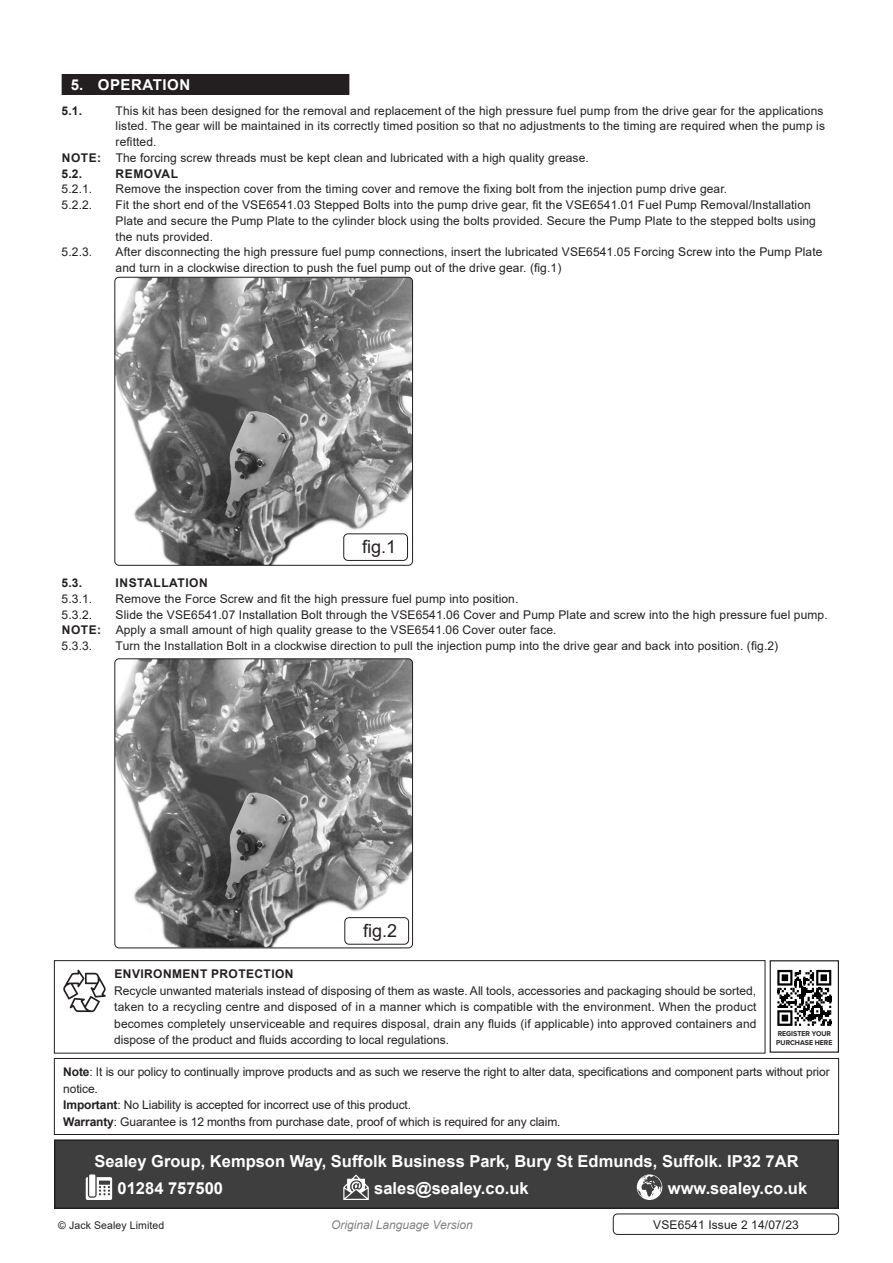
<style>
.page{position:relative;width:893px;height:1263px;background:#fff}
.page>*{position:absolute;margin:0;border:0;box-sizing:border-box;transform-origin:0 0}
.t1{font:18px "Arial";color:#231f20}
.Footer_Contact_Information{font:700 16.5px "Arial";color:#fff}
.t2{font:700 15px "Arial";letter-spacing:.035em;color:#fff}
.Enviroment_Protection_Body{font:12px/15.8px "Arial";letter-spacing:.01em;color:#231f20}
.Important_Notification_Body{font:12px/16.5px "Arial";letter-spacing:-.01em;color:#231f20}
.Body{font:12px "Arial";letter-spacing:.01em;color:#231f20}
.Enviroment_Protection_Header{font:700 12px "Arial";letter-spacing:.035em;color:#231f20}
.t3{font:italic 12px "Arial";color:#808285}
.Body__Footer{font:12px "Arial";letter-spacing:.01em;color:#231f20}
.Body__Justified__7pt{font:10.5px "Arial";letter-spacing:.01em;color:#231f20}
.t4{font:700 7.2px/8.4px "Proxima Nova";color:#231f20;scale:.96 1}
.s1{font-weight:700}
</style>
<div class="page">
<div style="left:62px;top:74px;width:287px;height:21px;background:#231f20"></div>
<img style="left:116px;top:277px;width:297px;height:287px">
<div style="left:114px;top:277px;width:299px;height:289px;border:1px solid #231f20;border-radius:4px"></div>
<div style="left:343px;top:533px;width:65px;height:28px;border:1px solid #231f20;border-radius:4px"></div>
<img style="left:116px;top:660px;width:297px;height:288px">
<div style="left:114px;top:658px;width:299px;height:290px;border:1px solid #231f20;border-radius:4px"></div>
<div style="left:344px;top:917px;width:65px;height:27px;border:1px solid #231f20;border-radius:4px"></div>
<div style="left:55px;top:1140px;width:783px;height:68px;background:#3e3e3f"></div>
<svg style="left:86px;top:1177px;width:26px;height:23px"></svg>
<div style="left:89px;top:1174px;width:6px;height:22px;background:#fff"></div>
<svg style="left:343px;top:1174px;width:26px;height:26px"></svg>
<svg style="left:637px;top:1174px;width:25px;height:26px"></svg>
<div style="left:54px;top:1139px;width:785px;height:70px;border:2px solid #231f20"></div>
<div style="left:54px;top:960px;width:711px;height:93px;border:1px solid #231f20"></div>
<svg style="left:63px;top:970px;width:43px;height:42px"></svg>
<div style="left:54px;top:1058px;width:785px;height:77px;border:1px solid #231f20"></div>
<div style="left:613px;top:1213px;width:226px;height:22px;border:1px solid #231f20;border-radius:4px"></div>
<svg style="left:778px;top:969px;width:54px;height:57px"></svg>
<svg style="left:777px;top:970px;width:54px;height:56px"></svg>
<div style="left:770px;top:960px;width:69px;height:93px;border:1px solid #231f20"></div>
<p class="t2" style="left:71px;top:74px;width:121px">5. OPERATION</p>
<p class="Enviroment_Protection_Header" style="left:62px;top:102px;width:22px">5.1.</p>
<p class="Enviroment_Protection_Body" style="left:116px;top:102px;width:711px">This kit has been designed for the removal and replacement of the high pressure fuel pump from the drive gear for the applications listed. The gear will be maintained in its correctly timed position so that no adjustments to the timing are required when the pump is refitted.</p>
<p class="Body" style="left:62px;top:149px;width:528px"><span class="s1">NOTE:</span> The forcing screw threads must be kept clean and lubricated with a high quality grease.</p>
<p class="Enviroment_Protection_Header" style="left:62px;top:165px;width:22px">5.2.</p>
<p class="Enviroment_Protection_Header" style="left:116px;top:165px;width:64px">REMOVAL</p>
<p class="Enviroment_Protection_Body" style="left:62px;top:181px;width:32px">5.2.1.</p>
<p class="Enviroment_Protection_Body" style="left:116px;top:181px;width:613px">Remove the inspection cover from the timing cover and remove the fixing bolt from the injection pump drive gear.</p>
<p class="Enviroment_Protection_Body" style="left:62px;top:197px;width:32px">5.2.2.</p>
<p class="Enviroment_Protection_Body" style="left:116px;top:197px;width:702px">Fit the short end of the VSE6541.03 Stepped Bolts into the pump drive gear, fit the VSE6541.01 Fuel Pump Removal/Installation<br>Plate and secure the Pump Plate to the cylinder block using the bolts provided. Secure the Pump Plate to the stepped bolts using the nuts provided.</p>
<p class="Enviroment_Protection_Body" style="left:62px;top:244px;width:32px">5.2.3.</p>
<p class="Enviroment_Protection_Body" style="left:116px;top:244px;width:708px">After disconnecting the high pressure fuel pump connections, insert the lubricated VSE6541.05 Forcing Screw into the Pump Plate and turn in a clockwise direction to push the fuel pump out of the drive gear. (fig.1)</p>
<p class="t1" style="left:362px;top:535px;width:36px">fig.1</p>
<p class="Enviroment_Protection_Header" style="left:62px;top:574px;width:22px">5.3.</p>
<p class="Enviroment_Protection_Header" style="left:116px;top:574px;width:94px">INSTALLATION</p>
<p class="Enviroment_Protection_Body" style="left:62px;top:591px;width:32px">5.3.1.</p>
<p class="Enviroment_Protection_Body" style="left:116px;top:591px;width:404px">Remove the Force Screw and fit the high pressure fuel pump into position.</p>
<p class="Enviroment_Protection_Body" style="left:62px;top:606px;width:32px">5.3.2.</p>
<p class="Enviroment_Protection_Body" style="left:116px;top:606px;width:714px">Slide the VSE6541.07 Installation Bolt through the VSE6541.06 Cover and Pump Plate and screw into the high pressure fuel pump.</p>
<p class="Body" style="left:62px;top:622px;width:496px"><span class="s1">NOTE:</span> Apply a small amount of high quality grease to the VSE6541.06 Cover outer face.</p>
<p class="Enviroment_Protection_Body" style="left:62px;top:638px;width:32px">5.3.3.</p>
<p class="Enviroment_Protection_Body" style="left:116px;top:638px;width:664px">Turn the Installation Bolt in a clockwise direction to pull the injection pump into the drive gear and back into position. (fig.2)</p>
<p class="t1" style="left:363px;top:918px;width:36px">fig.2</p>
<p class="Enviroment_Protection_Header" style="left:114px;top:965px;width:181px">ENVIRONMENT PROTECTION</p>
<p class="Enviroment_Protection_Body" style="left:114px;top:982px;width:644px;line-height:16.5px;text-align:justify">Recycle unwanted materials instead of disposing of them as waste. All tools, accessories and packaging should be sorted, taken to a recycling centre and disposed of in a manner which is compatible with the environment. When the product becomes completely unserviceable and requires disposal, drain any fluids (if applicable) into approved containers and dispose of the product and fluids according to local regulations.</p>
<p class="Important_Notification_Body" style="left:63px;top:1063px;width:768px"><span class="s1">Note</span>: It is our policy to continually improve products and as such we reserve the right to alter data, specifications and component parts without prior notice.</p>
<p class="Important_Notification_Body" style="left:63px;top:1096px;width:349px"><span class="s1">Important</span>: No Liability is accepted for incorrect use of this product.</p>
<p class="Important_Notification_Body" style="left:63px;top:1113px;width:499px"><span class="s1">Warranty</span>: Guarantee is 12 months from purchase date, proof of which is required for any claim.</p>
<p class="t4" style="left:776px;top:1029px;width:60px">REGISTER YOUR<br>PURCHASE HERE</p>
<p class="Footer_Contact_Information" style="left:94px;top:1149px;width:706px">Sealey Group, Kempson Way, Suffolk Business Park, Bury St Edmunds, Suffolk. IP32 7AR</p>
<p class="Footer_Contact_Information" style="left:118px;top:1176px;width:107px">01284 757500</p>
<p class="Footer_Contact_Information" style="left:374px;top:1176px;width:156px">sales@sealey.co.uk</p>
<p class="Footer_Contact_Information" style="left:668px;top:1176px;width:141px">www.sealey.co.uk</p>
<p class="Body__Justified__7pt" style="left:58px;top:1218px;width:108px">© Jack Sealey Limited</p>
<p class="t3" style="left:331px;top:1217px;width:143px">Original Language Version</p>
<p class="Body__Footer" style="left:653px;top:1216px;width:147px">VSE6541 Issue 2 14/07/23</p>
</div>
